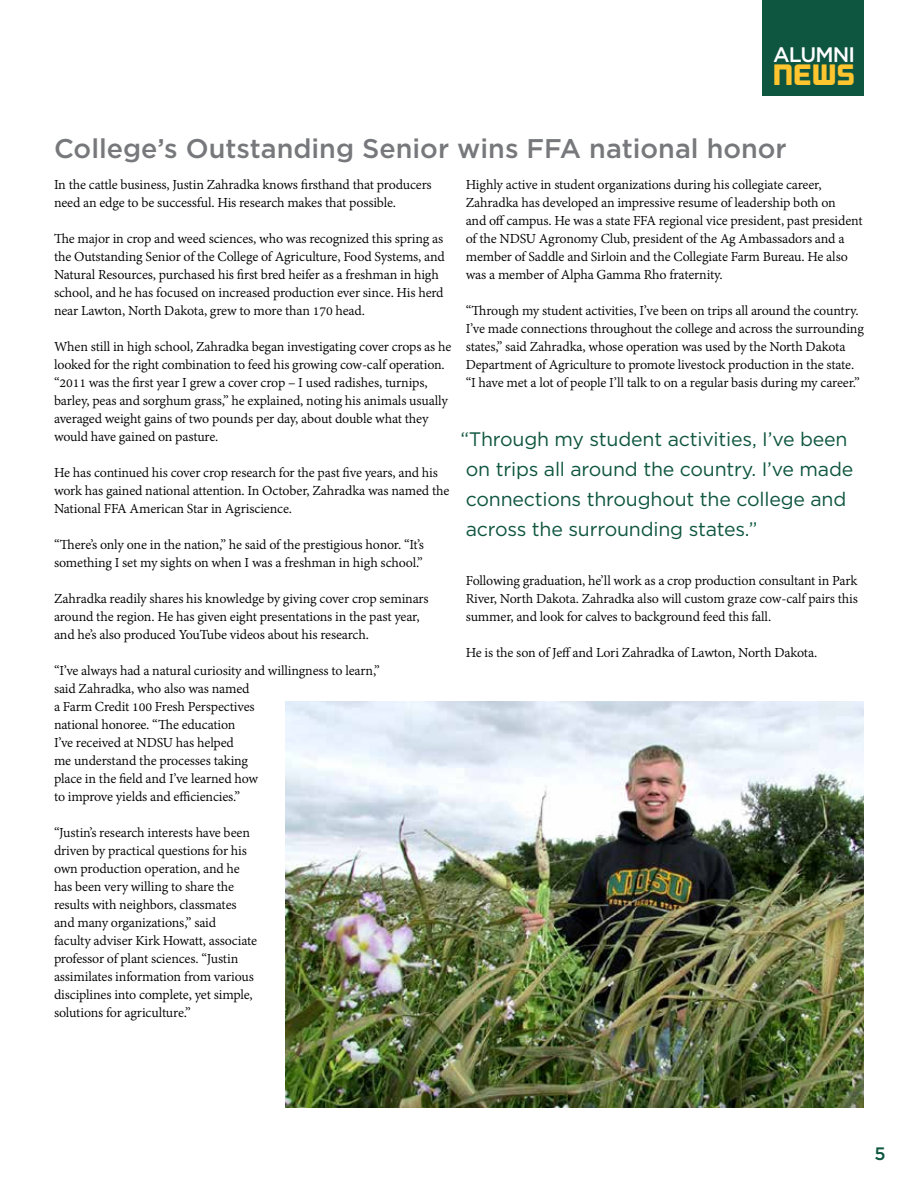
<style>
.page{position:relative;width:918px;height:1188px;background:#fff}
.page>*{position:absolute;margin:0;border:0;box-sizing:border-box;transform-origin:0 0}
.t1{font:29.25px "Outage";color:#ffc52f}
.t2{font:500 27px "Gotham";color:#77787b}
.t3{font:500 21px "Gotham";letter-spacing:-.045em;color:#fff}
.t4{font:19.5px/30px "Gotham";letter-spacing:-.01em;color:#0f5640}
.t5{font:500 18px "Gotham";color:#0f5640}
.t6{font:15px/18px "Adobe Devanagari";letter-spacing:-.01em;color:#000}
</style>
<div class="page">
<img style="left:285px;top:701px;width:579px;height:406px">
<div style="left:762px;top:0;width:102px;height:96px;background:#0f5640"></div>
<h3 class="t3" style="left:773px;top:43px;width:83px">ALUMNI</h3>
<h1 class="t1" style="left:772px;top:58px;width:85px">NEWS</h1>
<h2 class="t2" style="left:54px;top:133px;width:734px">College’s Outstanding Senior wins FFA national honor</h2>
<p class="t6" style="left:54px;top:177px;width:379px">In the cattle business, Justin Zahradka knows firsthand that producers need an edge to be successful. His research makes that possible.</p>
<p class="t6" style="left:54px;top:231px;width:392px">The major in crop and weed sciences, who was recognized this spring as the Outstanding Senior of the College of Agriculture, Food Systems, and Natural Resources, purchased his first bred heifer as a freshman in high school, and he has focused on increased production ever since. His herd near Lawton, North Dakota, grew to more than 170 head.</p>
<p class="t6" style="left:54px;top:339px;width:399px">When still in high school, Zahradka began investigating cover crops as he looked for the right combination to feed his growing cow-calf operation. “2011 was the first year I grew a cover crop – I used radishes, turnips, barley, peas and sorghum grass,” he explained, noting his animals usually averaged weight gains of two pounds per day, about double what they would have gained on pasture.</p>
<p class="t6" style="left:54px;top:465px;width:397px">He has continued his cover crop research for the past five years, and his work has gained national attention. In October, Zahradka was named the<br>National FFA American Star in Agriscience.</p>
<p class="t6" style="left:54px;top:537px;width:372px">“There’s only one in the nation,” he said of the prestigious honor. “It’s something I set my sights on when I was a freshman in high school.”</p>
<p class="t6" style="left:54px;top:591px;width:376px">Zahradka readily shares his knowledge by giving cover crop seminars around the region. He has given eight presentations in the past year, and he’s also produced YouTube videos about his research.</p>
<p class="t6" style="left:54px;top:663px;width:327px">“I’ve always had a natural curiosity and willingness to learn,” said Zahradka, who also was named<br>a Farm Credit 100 Fresh Perspectives<br>national honoree. “The education<br>I’ve received at NDSU has helped<br>me understand the processes taking<br>place in the field and I’ve learned how<br>to improve yields and efficiencies.”</p>
<p class="t6" style="left:54px;top:825px;width:205px">“Justin’s research interests have been driven by practical questions for his own production operation, and he has been very willing to share the results with neighbors, classmates and many organizations,” said<br>faculty adviser Kirk Howatt, associate professor of plant sciences. “Justin assimilates information from various disciplines into complete, yet simple, solutions for agriculture.”</p>
<p class="t6" style="left:466px;top:177px;width:398px">Highly active in student organizations during his collegiate career, Zahradka has developed an impressive resume of leadership both on<br>and off campus. He was a state FFA regional vice president, past president of the NDSU Agronomy Club, president of the Ag Ambassadors and a member of Saddle and Sirloin and the Collegiate Farm Bureau. He also was a member of Alpha Gamma Rho fraternity.</p>
<p class="t6" style="left:466px;top:303px;width:400px">“Through my student activities, I’ve been on trips all around the country.<br>I’ve made connections throughout the college and across the surrounding states,” said Zahradka, whose operation was used by the North Dakota Department of Agriculture to promote livestock production in the state. “I have met a lot of people I’ll talk to on a regular basis during my career.”</p>
<h3 class="t4" style="left:460px;top:424px;width:394px">“Through my student activities, I’ve been on trips all around the country. I’ve made connections throughout the college and across the surrounding states.”</h3>
<p class="t6" style="left:466px;top:573px;width:394px;text-align:justify">Following graduation, he’ll work as a crop production consultant in Park River, North Dakota. Zahradka also will custom graze cow-calf pairs this summer, and look for calves to background feed this fall.</p>
<p class="t6" style="left:466px;top:645px;width:353px">He is the son of Jeff and Lori Zahradka of Lawton, North Dakota.</p>
<p class="t5" style="left:874px;top:1143px;width:13px">5</p>
</div>
